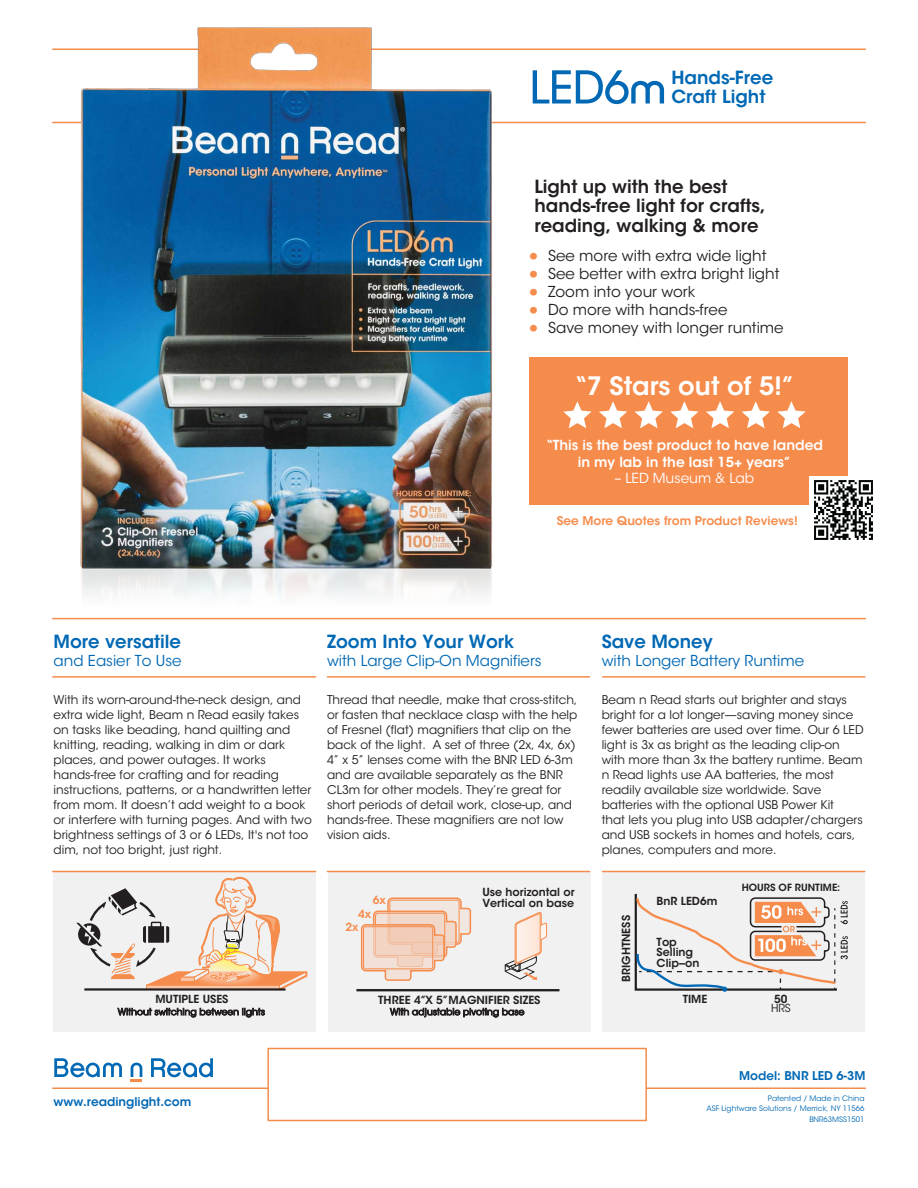
<style>
.page{position:relative;width:918px;height:1188px;background:#fff}
.page>*{position:absolute;margin:0;border:0;box-sizing:border-box;transform-origin:0 0}
.t1{font:31.5px "ITC Avant Garde MM 300 750";color:#f68c4c}
.t2{font:25.2px "ITC Avant Garde MM 575 750";color:#fff}
.t3{font:18px/19.5px "ITC Avant Garde MM 575 750";color:#231f20}
.t4{font:18px/19.2px "ITC Avant Garde MM 575 750";color:#0068b4}
.t5{font:15px/18px "ITC Avant Garde MM 300 750";color:#231f20}
.t6{font:15px "ITC Avant Garde MM 300 750";color:#0068b4}
.t7{font:13.8px/16.5px "ITC Avant Garde MM 575 750";color:#fff;text-align:center}
.t8{font:13.8px "ITC Avant Garde MM 300 750";color:#fff}
.t9{font:12px/15px "ITC Avant Garde MM 300 750";color:#231f20}
.t10{font:12px "ITC Avant Garde MM 575 750";color:#0068b4}
.t11{font:12px "ITC Avant Garde MM 575 750";color:#f68c4c}
.t12{font:11.25px "ITC Avant Garde MM 575 750";color:#231f20}
.t13{font:11.25px "ITC Avant Garde MM 575 750";color:#f68c4c}
.t14{font:11.1px/10.5px "ITC Avant Garde MM 575 750";color:#231f20}
.t15{font:11.1px "ITC Avant Garde MM 300 750";color:#231f20}
.t16{font:9.9px "ITC Avant Garde MM 575 750";color:#231f20}
.t17{font:7.5px/10.5px "ITC Avant Garde MM 300 750";color:#0068b4;text-align:right}
</style>
<div class="page">
<hr style="left:370px;top:49px;width:495px;height:1px;background:#f68c4c">
<hr style="left:493px;top:122px;width:372px;height:1px;background:#f68c4c">
<img style="left:52px;top:27px;width:472px;height:593px">
<div style="left:54px;top:872px;width:262px;height:160px;background:#f1f1f2"></div>
<div style="left:329px;top:872px;width:262px;height:160px;background:#f1f1f2"></div>
<div style="left:602px;top:872px;width:262px;height:160px;background:#f1f1f2"></div>
<hr style="left:356px;top:989px;width:204px;height:2px;background:#231f20">
<hr style="left:53px;top:618px;width:812px;height:1px;background:#f68c4c">
<hr style="left:53px;top:1088px;width:812px;height:1px;background:#f68c4c">
<hr style="left:53px;top:676px;width:263px;height:2px;background:#f68c4c">
<hr style="left:603px;top:676px;width:262px;height:2px;background:#f68c4c">
<hr style="left:327px;top:676px;width:263px;height:2px;background:#f68c4c">
<div style="left:267px;top:1048px;width:380px;height:73px;background:#fff;border:2px solid #f68c4c"></div>
<svg style="left:118px;top:1008px;width:147px;height:9px"></svg>
<svg style="left:390px;top:1008px;width:134px;height:9px"></svg>
<div style="left:529px;top:357px;width:319px;height:148px;background:#f68c4c"></div>
<svg style="left:563px;top:401px;width:29px;height:27px"></svg>
<svg style="left:599px;top:401px;width:28px;height:27px"></svg>
<svg style="left:635px;top:401px;width:28px;height:27px"></svg>
<svg style="left:670px;top:401px;width:29px;height:27px"></svg>
<svg style="left:706px;top:401px;width:28px;height:27px"></svg>
<svg style="left:742px;top:401px;width:28px;height:27px"></svg>
<svg style="left:777px;top:401px;width:29px;height:27px"></svg>
<hr style="left:53px;top:871px;width:263px;height:1px;background:#f68c4c">
<hr style="left:603px;top:871px;width:262px;height:1px;background:#f68c4c">
<hr style="left:327px;top:871px;width:263px;height:1px;background:#f68c4c">
<div style="left:809px;top:476px;width:69px;height:68px;background:#fff"></div>
<img style="left:814px;top:480px;width:59px;height:60px">
<svg style="left:131px;top:1063px;width:11px;height:18px"></svg>
<svg style="left:54px;top:1058px;width:68px;height:19px"></svg>
<svg style="left:151px;top:1058px;width:62px;height:19px"></svg>
<svg style="left:533px;top:70px;width:131px;height:34px"></svg>
<svg style="left:76px;top:876px;width:232px;height:112px"></svg>
<hr style="left:84px;top:988px;width:202px;height:3px;background:#231f20">
<svg style="left:360px;top:897px;width:112px;height:84px"></svg>
<div style="left:363px;top:926px;width:70px;height:43px;border:1px solid #f68c4c;border-radius:2px"></div>
<svg style="left:504px;top:912px;width:43px;height:68px"></svg>
<svg style="left:634px;top:893px;width:214px;height:99px"></svg>
<h3 class="t4" style="left:671px;top:68px;width:103px">Hands-Free<br>Craft Light</h3>
<h3 class="t3" style="left:534px;top:177px;width:233px">Light up with the best hands-free light for crafts, reading, walking &amp; more</h3>
<h1 class="t1" style="left:526px;top:238px;width:17px">•</h1>
<h1 class="t1" style="left:526px;top:256px;width:17px">•</h1>
<h1 class="t1" style="left:526px;top:274px;width:17px">•</h1>
<h1 class="t1" style="left:526px;top:292px;width:17px">•</h1>
<h1 class="t1" style="left:526px;top:310px;width:17px">•</h1>
<p class="t5" style="left:548px;top:247px;width:237px">See more with extra wide light<br>See better with extra bright light<br>Zoom into your work<br>Do more with hands-free<br>Save money with longer runtime</p>
<h2 class="t2" style="left:574px;top:371px;width:223px">“7 Stars out of 5!”</h2>
<p class="t7" style="left:546px;top:438px;width:279px">“This is the best product to have landed in my lab in the last 15+ years”</p>
<p class="t8" style="left:615px;top:470px;width:141px">– LED Museum &amp; Lab</p>
<p class="t11" style="left:557px;top:513px;width:242px">See More Quotes from Product Reviews!</p>
<h3 class="t4" style="left:54px;top:633px;width:129px">More versatile</h3>
<p class="t6" style="left:54px;top:652px;width:130px">and Easier To Use</p>
<p class="t9" style="left:54px;top:692px;width:260px">With its worn-around-the-neck design, and extra wide light, Beam n Read easily takes on tasks like beading, hand quilting and knitting, reading, walking in dim or dark places, and power outages. It works hands-free for crafting and for reading instructions, patterns, or a handwritten letter from mom. It doesn’t add weight to a book or interfere with turning pages. And with two brightness settings of 3 or 6 LEDs, It's not too dim, not too bright, just right.</p>
<h3 class="t4" style="left:327px;top:633px;width:189px">Zoom Into Your Work</h3>
<p class="t6" style="left:327px;top:652px;width:216px">with Large Clip-On Magnifiers</p>
<p class="t9" style="left:327px;top:692px;width:252px">Thread that needle, make that cross-stitch, or fasten that necklace clasp with the help of Fresnel (flat) magnifiers that clip on the back of the light. A set of three (2x, 4x, 6x)<br>4” x 5” lenses come with the BNR LED 6-3m and are available separately as the BNR CL3m for other models. They’re great for short periods of detail work, close-up, and hands-free. These magnifiers are not low vision aids.</p>
<p class="t13" style="left:373px;top:893px;width:15px">6x</p>
<p class="t13" style="left:358px;top:907px;width:15px">4x</p>
<p class="t13" style="left:345px;top:921px;width:15px">2x</p>
<p class="t14" style="left:482px;top:887px;width:94px">Use horizontal or<br>Vertical on base</p>
<h3 class="t4" style="left:602px;top:633px;width:112px">Save Money</h3>
<p class="t6" style="left:602px;top:652px;width:204px">with Longer Battery Runtime</p>
<p class="t9" style="left:602px;top:692px;width:263px">Beam n Read starts out brighter and stays bright for a lot longer—saving money since fewer batteries are used over time. Our 6 LED light is 3x as bright as the leading clip-on with more than 3x the battery runtime. Beam n Read lights use AA batteries, the most readily available size worldwide. Save batteries with the optional USB Power Kit<br>that lets you plug into USB adapter/chargers and USB sockets in homes and hotels, cars, planes, computers and more.</p>
<p class="t14" style="left:621px;top:982px;width:68px;rotate:-90deg">BRIGHTNESS</p>
<p class="t14" style="left:657px;top:896px;width:62px">BnR LED6m</p>
<p class="t14" style="left:657px;top:937px;width:44px">Top<br>Selling<br>Clip--on</p>
<p class="t16" style="left:742px;top:881px;width:100px">HOURS OF RUNTIME:</p>
<p class="t14" style="left:155px;top:994px;width:75px">MUTIPLE USES</p>
<p class="t14" style="left:683px;top:994px;width:26px">TIME</p>
<p class="t14" style="left:774px;top:994px;width:15px">50</p>
<p class="t15" style="left:771px;top:1002px;width:21px">HRS</p>
<p class="t12" style="left:378px;top:993px;width:164px">THREE 4”X 5”MAGNIFIER SIZES</p>
<p class="t10" style="left:739px;top:1069px;width:128px">Model: BNR LED 6-3M</p>
<p class="t10" style="left:54px;top:1094px;width:139px">www.readinglight.com</p>
<p class="t17" style="left:706px;top:1093px;width:160px">Patented / Made in China<br>ASF Lightware Solutions / Merrick, NY 11566<br>BNR63MSS1501</p>
</div>
